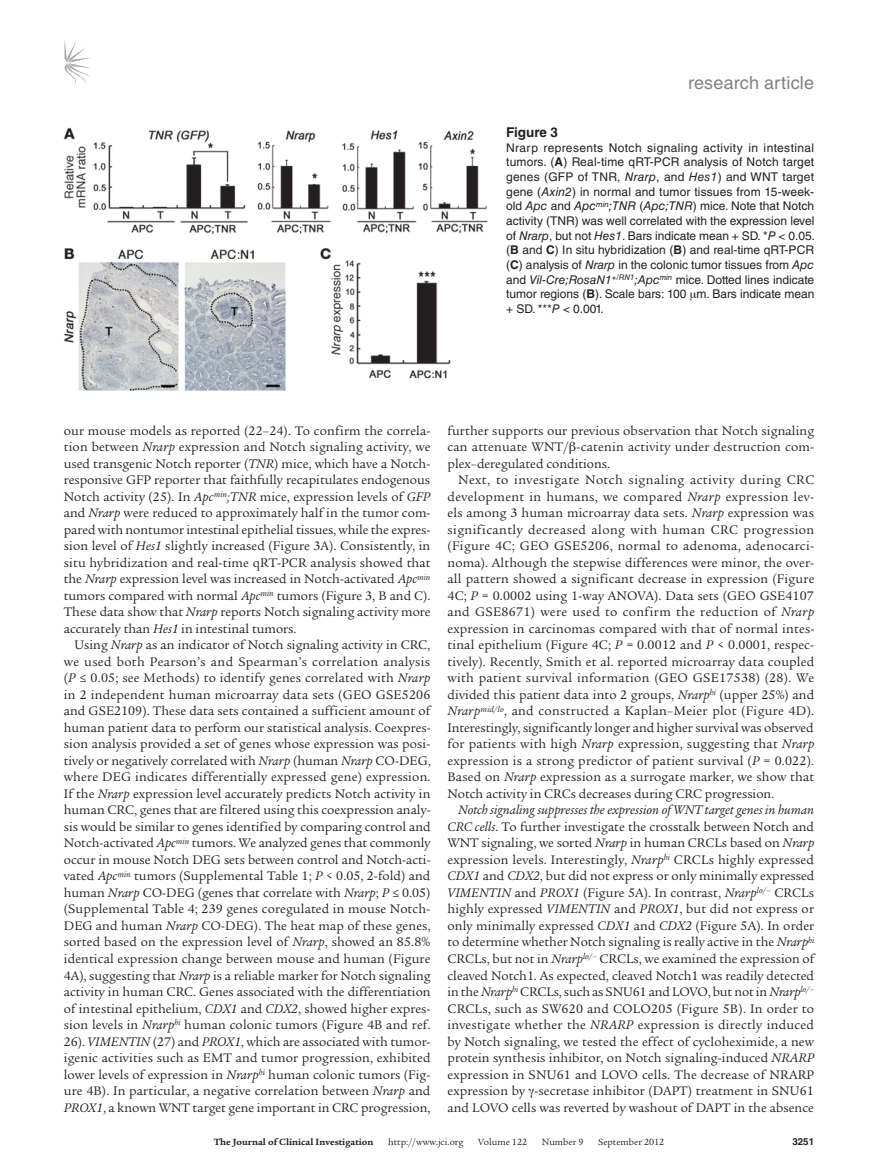
<style>
.page{position:relative;width:878px;height:1175px;background:#fff}
.page>*{position:absolute;margin:0;border:0;box-sizing:border-box;transform-origin:0 0}
.t1{font:18px "Helvetica LT Std";letter-spacing:.01em;color:#808285}
.t2{font:13.5px/16.5px "Legacy Serif Std";color:#231f20;text-align:justify}
.t3{font:700 13.5px "Helvetica LT Std";color:#231f20}
.t4{font:12px/14.7px "Helvetica LT Std";color:#231f20;text-align:justify}
.t5{font:9.75px "Legacy Serif Std";color:#231f20}
.t6{font:700 9.75px "Legacy Serif Std";color:#231f20}
.t7{font:700 9.75px "Helvetica LT Std";color:#231f20}
.s1{font-weight:700}
.s2{font-style:italic}
</style>
<div class="page">
<svg style="left:64px;top:40px;width:27px;height:45px"></svg>
<img style="left:64px;top:127px;width:424px;height:263px">
<h1 class="t1" style="left:688px;top:73px;width:127px">research article</h1>
<p class="t3" style="left:506px;top:124px;width:53px">Figure 3</p>
<p class="t4" style="left:506px;top:140px;width:310px">Nrarp represents Notch signaling activity in intestinal tumors. (<span class="s1">A</span>) Real-time qRT-PCR analysis of Notch target genes (GFP of TNR, <span class="s2">Nrarp</span>, and <span class="s2">Hes1</span>) and WNT target gene (<span class="s2">Axin2</span>) in normal and tumor tissues from 15-week&shy;old <span class="s2">Apc</span> and <span class="s2">Apc</span><sup>min</sup><span class="s2">;TNR</span> (<span class="s2">Apc;TNR</span>) mice. Note that Notch activity (TNR) was well correlated with the expression level of <span class="s2">Nrarp</span>, but not <span class="s2">Hes1</span>. Bars indicate mean + SD. *<span class="s2">P</span> &lt; 0.05. (<span class="s1">B</span> and <span class="s1">C</span>) In situ hybridization (<span class="s1">B</span>) and real-time qRT-PCR (<span class="s1">C</span>) analysis of <span class="s2">Nrarp</span> in the colonic tumor tissues from <span class="s2">Apc </span>and <span class="s2">Vil-Cre;RosaN1</span><sup>+/RN1</sup><span class="s2">;Apc</span><sup>min</sup> mice. Dotted lines indicate tumor regions (<span class="s1">B</span>). Scale bars: 100 m. Bars indicate mean + SD. ***<span class="s2">P</span> &lt; 0.001.</p>
<p class="t2" style="left:64px;top:422px;width:368px">our mouse models as reported (22–24). To confirm the correla&shy;tion between <span class="s2">Nrarp</span> expression and Notch signaling activity, we used transgenic Notch reporter (<span class="s2">TNR</span>) mice, which have a Notch&shy;responsive GFP reporter that faithfully recapitulates endogenous Notch activity (25). In <span class="s2">Apc</span><sup>min</sup><span class="s2">;TNR</span> mice, expression levels of <span class="s2">GFP </span>and <span class="s2">Nrarp</span> were reduced to approximately half in the tumor com&shy;pared with nontumor intestinal epithelial tissues, while the expres&shy;sion level of <span class="s2">Hes1</span> slightly increased (Figure 3A). Consistently, in situ hybridization and real-time qRT-PCR analysis showed that the <span class="s2">Nrarp</span> expression level was increased in Notch-activated <span class="s2">Apc</span><sup>min </sup>tumors compared with normal <span class="s2">Apc</span><sup>min</sup> tumors (Figure 3, B and C).<br>These data show that <span class="s2">Nrarp</span> reports Notch signaling activity more accurately than <span class="s2">Hes1</span> in intestinal tumors.</p>
<p class="t2" style="left:64px;top:637px;width:368px;text-indent:11px">Using <span class="s2">Nrarp</span> as an indicator of Notch signaling activity in CRC, we used both Pearson’s and Spearman’s correlation analysis (<span class="s2">P</span> ≤ 0.05; see Methods) to identify genes correlated with <span class="s2">Nrarp </span>in 2 independent human microarray data sets (GEO GSE5206 and GSE2109). These data sets contained a sufficient amount of human patient data to perform our statistical analysis. Coexpres&shy;sion analysis provided a set of genes whose expression was posi&shy;tively or negatively correlated with <span class="s2">Nrarp</span> (human <span class="s2">Nrarp</span> CO-DEG, where DEG indicates differentially expressed gene) expression.<br>If the <span class="s2">Nrarp</span> expression level accurately predicts Notch activity in human CRC, genes that are filtered using this coexpression analy&shy;sis would be similar to genes identified by comparing control and Notch-activated <span class="s2">Apc</span><sup>min</sup> tumors. We analyzed genes that commonly occur in mouse Notch DEG sets between control and Notch-acti&shy;vated <span class="s2">Apc</span><sup>min</sup> tumors (Supplemental Table 1; <span class="s2">P</span> &lt; 0.05, 2-fold) and human <span class="s2">Nrarp</span> CO-DEG (genes that correlate with <span class="s2">Nrarp</span>; <span class="s2">P</span> ≤ 0.05) (Supplemental Table 4; 239 genes coregulated in mouse Notch-DEG and human <span class="s2">Nrarp</span> CO-DEG). The heat map of these genes, sorted based on the expression level of <span class="s2">Nrarp</span>, showed an 85.8% identical expression change between mouse and human (Figure 4A), suggesting that <span class="s2">Nrarp</span> is a reliable marker for Notch signaling activity in human CRC. Genes associated with the differentiation of intestinal epithelium, <span class="s2">CDX1</span> and <span class="s2">CDX2</span>, showed higher expres&shy;sion levels in <span class="s2">Nrarp</span><sup>hi</sup> human colonic tumors (Figure 4B and ref.<br>26). <span class="s2">VIMENTIN</span> (27) and <span class="s2">PROX1</span>, which are associated with tumor&shy;igenic activities such as EMT and tumor progression, exhibited lower levels of expression in <span class="s2">Nrarp</span><sup>hi</sup> human colonic tumors (Fig&shy;ure 4B). In particular, a negative correlation between <span class="s2">Nrarp</span> and <span class="s2">PROX1</span>, a known WNT target gene important in CRC progression,</p>
<p class="t2" style="left:447px;top:422px;width:368px">further supports our previous observation that Notch signaling can attenuate WNT/ -catenin activity under destruction com&shy;plex–deregulated conditions.</p>
<p class="t2" style="left:447px;top:472px;width:368px;text-indent:11px">Next, to investigate Notch signaling activity during CRC development in humans, we compared <span class="s2">Nrarp</span> expression lev&shy;els among 3 human microarray data sets. <span class="s2">Nrarp</span> expression was significantly decreased along with human CRC progression (Figure 4C; GEO GSE5206, normal to adenoma, adenocarci&shy;noma). Although the stepwise differences were minor, the over&shy;all pattern showed a significant decrease in expression (Figure 4C; <span class="s2">P</span> = 0.0002 using 1-way ANOVA). Data sets (GEO GSE4107 and GSE8671) were used to confirm the reduction of <span class="s2">Nrarp </span>expression in carcinomas compared with that of normal intes&shy;tinal epithelium (Figure 4C; <span class="s2">P</span> = 0.0012 and <span class="s2">P</span> &lt; 0.0001, respec&shy;tively). Recently, Smith et al. reported microarray data coupled with patient survival information (GEO GSE17538) (28). We divided this patient data into 2 groups, <span class="s2">Nrarp</span><sup>hi</sup> (upper 25%) and <span class="s2">Nrarp</span><sup>mid/lo</sup>, and constructed a Kaplan–Meier plot (Figure 4D).<br>Interestingly, significantly longer and higher survival was observed for patients with high <span class="s2">Nrarp</span> expression, suggesting that <span class="s2">Nrarp </span>expression is a strong predictor of patient survival (<span class="s2">P</span> = 0.022).<br>Based on <span class="s2">Nrarp</span> expression as a surrogate marker, we show that Notch activity in CRCs decreases during CRC progression.</p>
<p class="t2" style="left:447px;top:802px;width:368px;text-indent:11px"><span class="s2">Notch signaling suppresses the expression of WNT target genes in human CRC cells</span>. To further investigate the crosstalk between Notch and WNT signaling, we sorted <span class="s2">Nrarp</span> in human CRCLs based on <span class="s2">Nrarp </span>expression levels. Interestingly, <span class="s2">Nrarp</span><sup>hi</sup> CRCLs highly expressed <span class="s2">CDX1</span> and <span class="s2">CDX2</span>, but did not express or only minimally expressed <span class="s2">VIMENTIN</span> and <span class="s2">PROX1</span> (Figure 5A). In contrast, <span class="s2">Nrarp</span><sup>lo/–</sup> CRCLs highly expressed <span class="s2">VIMENTIN</span> and <span class="s2">PROX1</span>, but did not express or only minimally expressed <span class="s2">CDX1</span> and <span class="s2">CDX2</span> (Figure 5A). In order to determine whether Notch signaling is really active in the <span class="s2">Nrarp</span><sup>hi </sup>CRCLs, but not in <span class="s2">Nrarp</span><sup>lo/–</sup> CRCLs, we examined the expression of cleaved Notch1. As expected, cleaved Notch1 was readily detected in the <span class="s2">Nrarp</span><sup>hi</sup> CRCLs, such as SNU61 and LOVO, but not in <span class="s2">Nrarp</span><sup>lo/– </sup>CRCLs, such as SW620 and COLO205 (Figure 5B). In order to investigate whether the <span class="s2">NRARP</span> expression is directly induced by Notch signaling, we tested the effect of cycloheximide, a new protein synthesis inhibitor, on Notch signaling-induced <span class="s2">NRARP </span>expression in SNU61 and LOVO cells. The decrease of NRARP expression by -secretase inhibitor (DAPT) treatment in SNU61 and LOVO cells was reverted by washout of DAPT in the absence</p>
<p class="t6" style="left:214px;top:1135px;width:161px">The Journal of Clinical Investigation</p>
<p class="t5" style="left:388px;top:1136px;width:77px">http://www.jci.org</p>
<p class="t5" style="left:478px;top:1136px;width:50px">Volume 122</p>
<p class="t5" style="left:542px;top:1136px;width:43px">Number 9</p>
<p class="t5" style="left:598px;top:1136px;width:68px">September 2012</p>
<p class="t7" style="left:792px;top:1135px;width:23px">3251</p>
</div>
